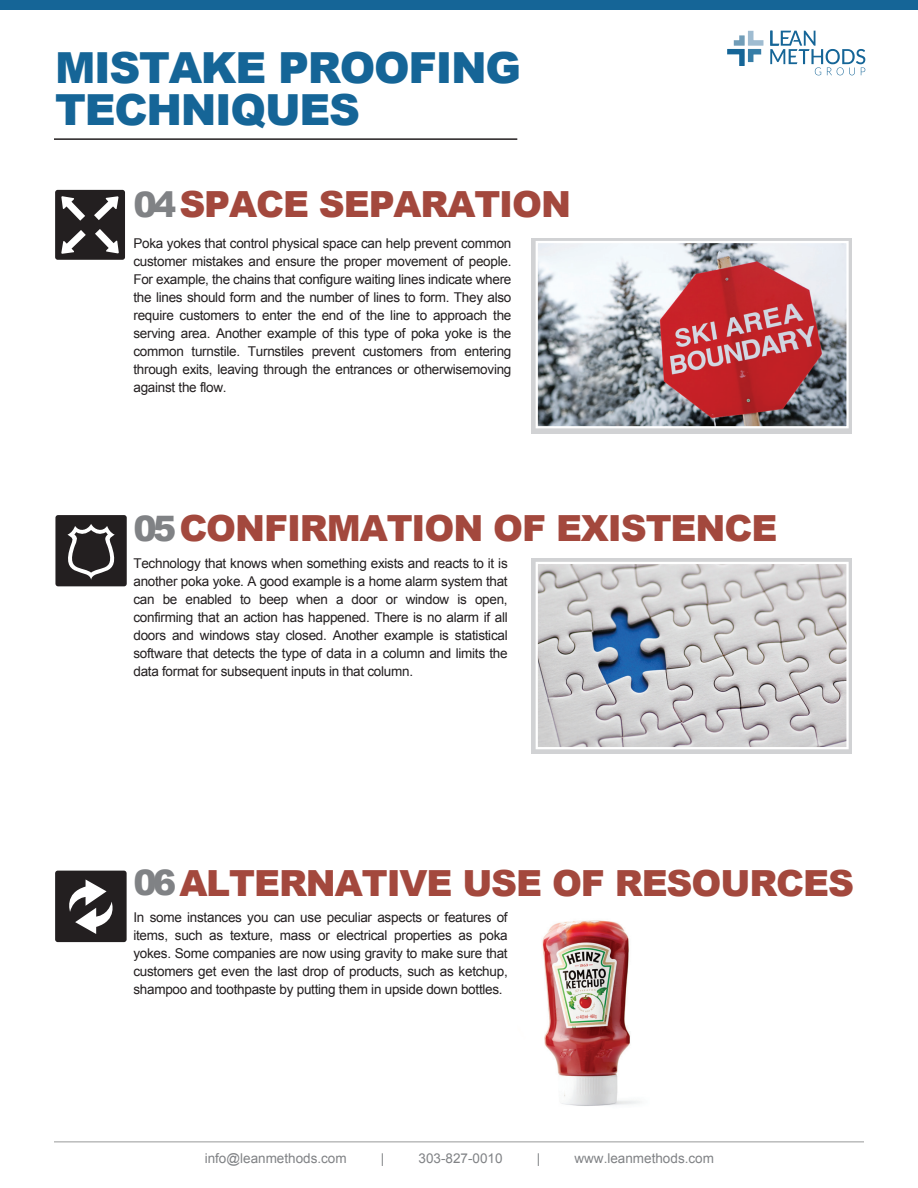
<style>
.page{position:relative;width:918px;height:1188px;background:#fff}
.page>*{position:absolute;margin:0;border:0;box-sizing:border-box;transform-origin:0 0}
.t1{font:900 42.9px/42px "Arial";letter-spacing:-.03em;color:#156597}
.t2{font:900 36px "Arial";letter-spacing:-.03em;color:#a3483d}
.t3{font:13.5px/18px "Arial";letter-spacing:-.02em;color:#231f20;text-align:justify}
.t4{font:13.5px "Arial";color:#808285}
.s1{font-size:35.1px;color:#808285}
</style>
<div class="page">
<div style="left:55px;top:515px;width:72px;height:71px;background:#231f20;border-radius:3px"></div>
<svg style="left:67px;top:524px;width:48px;height:56px"></svg>
<img style="left:542px;top:920px;width:98px;height:186px">
<div style="left:55px;top:190px;width:70px;height:70px;background:#231f20;border-radius:3px"></div>
<svg style="left:94px;top:196px;width:25px;height:24px"></svg>
<svg style="left:61px;top:230px;width:25px;height:24px"></svg>
<svg style="left:95px;top:229px;width:24px;height:25px"></svg>
<svg style="left:61px;top:196px;width:24px;height:25px"></svg>
<div style="left:55px;top:871px;width:72px;height:71px;background:#231f20;border-radius:3px"></div>
<svg style="left:69px;top:879px;width:44px;height:55px"></svg>
<div style="left:532px;top:238px;width:320px;height:195px;background:linear-gradient(to right,#d8d9da,#d8d9da)"></div>
<img style="left:539px;top:244px;width:307px;height:181px">
<div style="left:536px;top:241px;width:313px;height:187px;border:2px solid #fff"></div>
<div style="left:532px;top:558px;width:320px;height:195px;background:linear-gradient(to right,#d1d2d4,#d1d2d4)"></div>
<img style="left:539px;top:565px;width:307px;height:181px">
<div style="left:536px;top:562px;width:313px;height:187px;border:2px solid #fff"></div>
<hr style="left:54px;top:1142px;width:810px;height:1px;background:#989999">
<div style="left:0;top:0;width:918px;height:10px;background:#156597"></div>
<hr style="left:54px;top:138px;width:463px;height:2px;background:#231f20">
<svg style="left:770px;top:31px;width:95px;height:44px"></svg>
<svg style="left:727px;top:31px;width:36px;height:35px"></svg>
<h1 class="t1" style="left:55px;top:46px;width:468px">MISTAKE PROOFING<br>TECHNIQUES</h1>
<h2 class="t2" style="left:133px;top:178px;width:439px"><span class="s1">04</span>SPACE SEPARATION</h2>
<p class="t3" style="left:133px;top:234px;width:380px">Poka yokes that control physical space can help prevent common customer mistakes and ensure the proper movement of people.<br>For example, the chains that configure waiting lines indicate where the lines should form and the number of lines to form. They also require customers to enter the end of the line to approach the serving area. Another example of this type of poka yoke is the common turnstile. Turnstiles prevent customers from entering through exits, leaving through the entrances or otherwisemoving against the flow.</p>
<h2 class="t2" style="left:133px;top:502px;width:645px"><span class="s1">05</span>CONFIRMATION OF EXISTENCE</h2>
<p class="t3" style="left:133px;top:555px;width:376px">Technology that knows when something exists and reacts to it is another poka yoke. A good example is a home alarm system that can be enabled to beep when a door or window is open, confirming that an action has happened. There is no alarm if all doors and windows stay closed. Another example is statistical software that detects the type of data in a column and limits the data format for subsequent inputs in that column.</p>
<h2 class="t2" style="left:133px;top:857px;width:722px"><span class="s1">06</span>ALTERNATIVE USE OF RESOURCES</h2>
<p class="t3" style="left:133px;top:909px;width:376px">In some instances you can use peculiar aspects or features of items, such as texture, mass or electrical properties as poka yokes. Some companies are now using gravity to make sure that customers get even the last drop of products, such as ketchup, shampoo and toothpaste by putting them in upside down bottles.</p>
<p class="t4" style="left:205px;top:1149px;width:144px">info@leanmethods.com</p>
<p class="t4" style="left:381px;top:1149px;width:5px">|</p>
<p class="t4" style="left:419px;top:1149px;width:86px">303-827-0010</p>
<p class="t4" style="left:537px;top:1149px;width:5px">|</p>
<p class="t4" style="left:574px;top:1149px;width:141px">www.leanmethods.com</p>
</div>
